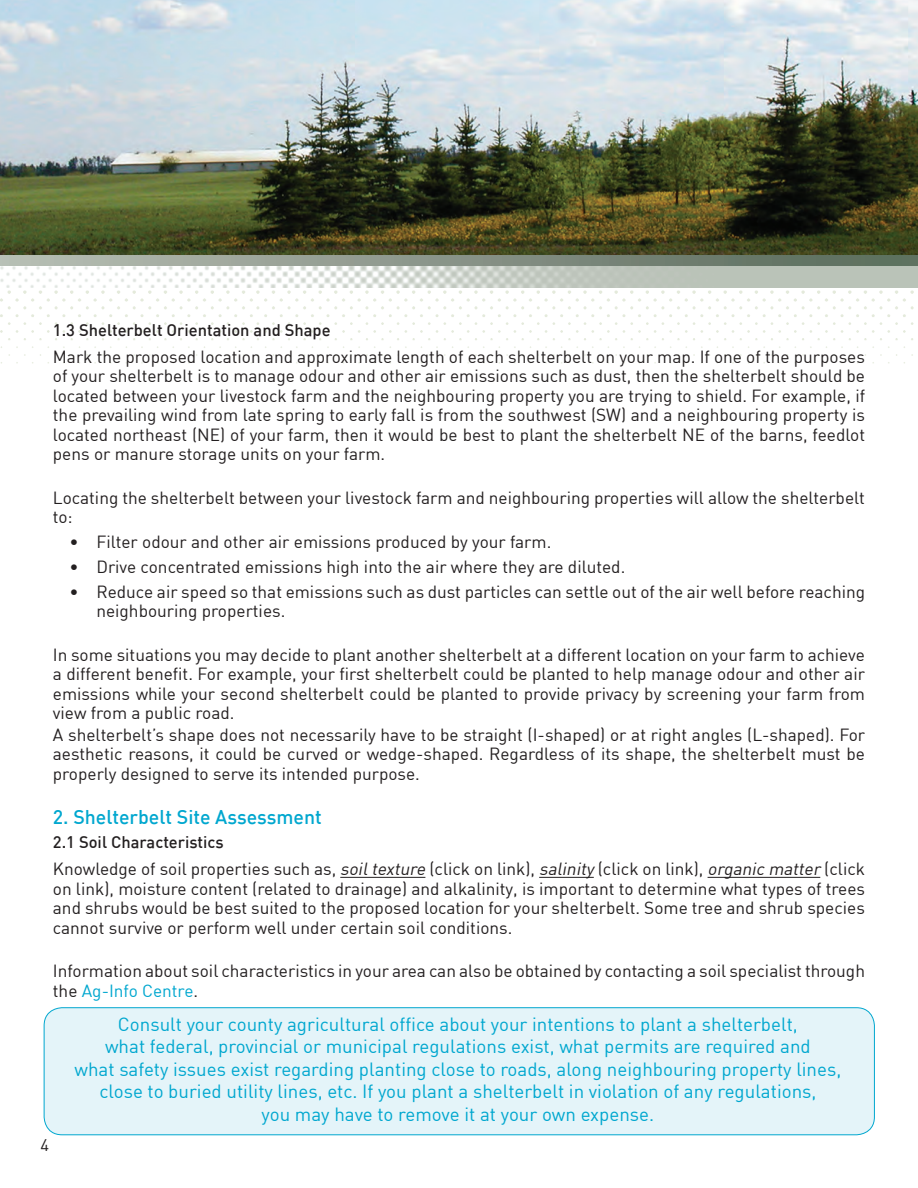
<style>
.page{position:relative;width:918px;height:1188px;background:#fff}
.page>*{position:absolute;margin:0;border:0;box-sizing:border-box;transform-origin:0 0}
.t1{font:500 19.5px "DIN";color:#00a7cf}
.t2{font:18.75px/22.5px "DIN";color:#00a7cf;text-align:center}
.t3{font:17.25px/19.5px "DIN";color:#231f20;text-align:justify}
.t4{font:500 16.5px "DIN";color:#231f20}
.t5{font:16.5px "DIN";color:#231f20}
.s1{font-style:italic}
.s2{color:#00a7cf}
</style>
<div class="page">
<img style="left:0;top:287px;width:918px;height:77px">
<img style="left:0;top:266px;width:918px;height:21px">
<div style="left:0;top:215px;width:918px;height:51px;background:linear-gradient(to right,#b8beb5,#586a59)"></div>
<img style="left:0;top:0;width:918px;height:255px">
<hr style="left:340px;top:877px;width:85px;height:1px;background:#231f20">
<hr style="left:539px;top:877px;width:55px;height:1px;background:#231f20">
<hr style="left:708px;top:877px;width:112px;height:1px;background:#231f20">
<div style="left:44px;top:1008px;width:830px;height:127px;background:#e4f4f9;border-radius:18px"></div>
<div style="left:44px;top:1007px;width:831px;height:128px;border:1px solid #00a7cf;border-radius:18px"></div>
<p class="t4" style="left:53px;top:319px;width:279px">1.3 Shelterbelt Orientation and Shape</p>
<p class="t3" style="left:53px;top:347px;width:814px">Mark the proposed location and approximate length of each shelterbelt on your map. If one of the purposes of your shelterbelt is to manage odour and other air emissions such as dust, then the shelterbelt should be located between your livestock farm and the neighbouring property you are trying to shield. For example, if the prevailing wind from late spring to early fall is from the southwest (SW) and a neighbouring property is located northeast (NE) of your farm, then it would be best to plant the shelterbelt NE of the barns, feedlot pens or manure storage units on your farm.</p>
<p class="t3" style="left:53px;top:487px;width:814px">Locating the shelterbelt between your livestock farm and neighbouring properties will allow the shelterbelt to:</p>
<p class="t3" style="left:69px;top:532px;width:483px">• Filter odour and other air emissions produced by your farm.</p>
<p class="t3" style="left:69px;top:557px;width:557px">• Drive concentrated emissions high into the air where they are diluted.</p>
<p class="t3" style="left:96px;top:581px;width:770px;text-indent:-27px">• Reduce air speed so that emissions such as dust particles can settle out of the air well before reaching neighbouring properties.</p>
<p class="t3" style="left:53px;top:644px;width:814px">In some situations you may decide to plant another shelterbelt at a different location on your farm to achieve a different benefit. For example, your first shelterbelt could be planted to help manage odour and other air emissions while your second shelterbelt could be planted to provide privacy by screening your farm from view from a public road.</p>
<p class="t3" style="left:53px;top:724px;width:814px">A shelterbelt’s shape does not necessarily have to be straight (I-shaped) or at right angles (L-shaped). For aesthetic reasons, it could be curved or wedge-shaped. Regardless of its shape, the shelterbelt must be properly designed to serve its intended purpose.</p>
<p class="t1" style="left:53px;top:804px;width:270px">2. Shelterbelt Site Assessment</p>
<p class="t4" style="left:53px;top:832px;width:172px">2.1 Soil Characteristics</p>
<p class="t3" style="left:53px;top:859px;width:814px">Knowledge of soil properties such as, <span class="s1">soiltexture</span> (click on link), <span class="s1">salinity</span> (click on link), <span class="s1">organic matter</span> (click on link), moisture content (related to drainage) and alkalinity, is important to determine what types of trees and shrubs would be best suited to the proposed location for your shelterbelt. Some tree and shrub species cannot survive or perform well under certain soil conditions.</p>
<p class="t3" style="left:53px;top:961px;width:814px">Information about soil characteristics in your area can also be obtained by contacting a soil specialist through the <span class="s2">Ag-Info Centre</span>.</p>
<p class="t2" style="left:74px;top:1013px;width:768px">Consult your county agricultural office about your intentions to plant a shelterbelt,<br>what federal, provincial or municipal regulations exist, what permits are required and<br>what safety issues exist regarding planting close to roads, along neighbouring property lines, close to buried utility lines, etc. If you plant a shelterbelt in violation of any regulations,<br>you may have to remove it at your own expense.</p>
<p class="t5" style="left:40px;top:1135px;width:10px">4</p>
</div>
